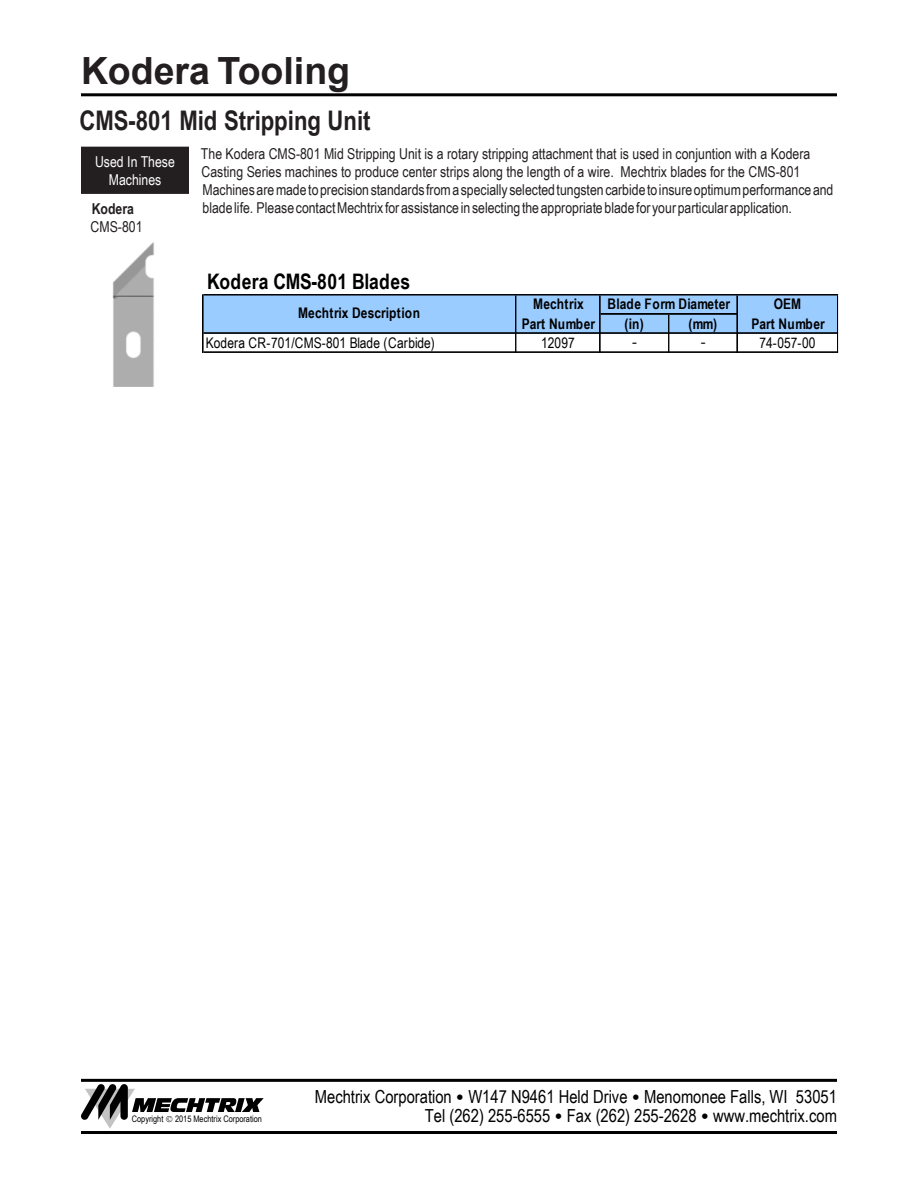
<style>
.page{position:relative;width:918px;height:1188px;background:#fff}
.page>*{position:absolute;margin:0;border:0;box-sizing:border-box;transform-origin:0 0}
.t1{font:700 37.5px "Arial";color:#231f20}
.t2{font:700 27px "Arial Narrow";color:#231f20}
.t3{font:700 21.3px "Arial Narrow";letter-spacing:.015em;color:#000}
.t4{font:18px "Arial Narrow";color:#000}
.t5{font:15px/18px "Arial Narrow";color:#231f20}
.t6{font:15px/18px "Arial Narrow";color:#fefefe;text-align:center}
.t7{font:700 15px "Arial Narrow";color:#231f20}
.t8{font:700 14.7px "Arial Narrow";color:#000}
.t9{font:14.7px "Arial Narrow";letter-spacing:.005em;color:#000}
.t10{font:14.7px "Arial";color:#000}
.t11{font:9px "Arial Narrow";color:#000}
.s1{font-family:"Arial";font-weight:900;font-size:16.5px}
</style>
<div class="page">
<hr style="left:81px;top:1131px;width:756px;height:3px;background:#000">
<hr style="left:81px;top:1079px;width:756px;height:3px;background:#000">
<hr style="left:81px;top:93px;width:756px;height:3px;background:#000">
<div style="left:81px;top:147px;width:108px;height:47px;background:#231f20;border:1px solid #231f20"></div>
<div style="left:204px;top:294px;width:634px;height:40px;background:#9accff"></div>
<hr style="left:202px;top:294px;width:1px;height:59px;background:#000">
<hr style="left:203px;top:294px;width:1px;height:59px;background:#000">
<hr style="left:515px;top:296px;width:1px;height:57px;background:#000">
<hr style="left:600px;top:296px;width:1px;height:57px;background:#000">
<hr style="left:737px;top:296px;width:1px;height:57px;background:#000">
<hr style="left:837px;top:296px;width:1px;height:57px;background:#000">
<hr style="left:668px;top:315px;width:1px;height:38px;background:#000">
<hr style="left:204px;top:294px;width:634px;height:2px;background:#000">
<hr style="left:601px;top:313px;width:137px;height:1px;background:#000">
<hr style="left:601px;top:314px;width:137px;height:1px;background:#000">
<hr style="left:204px;top:333px;width:634px;height:1px;background:#000">
<hr style="left:204px;top:352px;width:634px;height:1px;background:#000">
<img style="left:112px;top:242px;width:43px;height:144px">
<svg style="left:81px;top:1084px;width:183px;height:45px"></svg>
<h1 class="t1" style="left:81px;top:57px;width:270px">Kodera Tooling</h1>
<h2 class="t2" style="left:79px;top:111px;width:293px">CMS-801 Mid Stripping Unit</h2>
<p class="t5" style="left:201px;top:146px;width:634px">The Kodera CMS-801 Mid Stripping Unit is a rotary stripping attachment that is used in conjuntion with a Kodera Casting Series machines to produce center strips along the length of a wire. Mechtrix blades for the CMS-801<br>Machines are made to precision standards from a specially selected tungsten carbide to insure optimum performance and blade life. Please contact Mechtrix for assistance in selecting the appropriate blade for your particular application.</p>
<p class="t6" style="left:95px;top:154px;width:81px">Used In These<br>Machines</p>
<p class="t7" style="left:92px;top:203px;width:44px">Kodera</p>
<p class="t5" style="left:91px;top:219px;width:54px">CMS-801</p>
<h3 class="t3" style="left:207px;top:273px;width:205px">Kodera CMS-801 Blades</h3>
<p class="t8" style="left:298px;top:308px;width:124px">Mechtrix Description</p>
<p class="t8" style="left:533px;top:299px;width:52px">Mechtrix</p>
<p class="t8" style="left:774px;top:299px;width:29px">OEM</p>
<p class="t8" style="left:522px;top:318px;width:75px">Part Number</p>
<p class="t8" style="left:624px;top:318px;width:21px">(in)</p>
<p class="t8" style="left:689px;top:318px;width:30px">(mm)</p>
<p class="t8" style="left:752px;top:318px;width:75px">Part Number</p>
<p class="t8" style="left:608px;top:299px;width:124px">Blade Form Diameter</p>
<p class="t9" style="left:206px;top:337px;width:230px">Kodera CR-701/CMS-801 Blade (Carbide)</p>
<p class="t9" style="left:541px;top:337px;width:35px">12097</p>
<p class="t10" style="left:632px;top:336px;width:6px">-</p>
<p class="t10" style="left:701px;top:336px;width:6px">-</p>
<p class="t9" style="left:759px;top:337px;width:58px">74-057-00</p>
<p class="t4" style="left:315px;top:1090px;width:524px">Mechtrix Corporation <span class="s1">•</span> W147 N9461 Held Drive <span class="s1">•</span> Menomonee Falls, WI 53051</p>
<p class="t11" style="left:132px;top:1115px;width:33px">Copyright</p>
<p class="t11" style="left:175px;top:1115px;width:88px">2015 Mechtrix Corporation</p>
<p class="t4" style="left:425px;top:1109px;width:414px">Tel (262) 255-6555 <span class="s1">•</span> Fax (262) 255-2628 <span class="s1">•</span> www.mechtrix.com</p>
</div>
